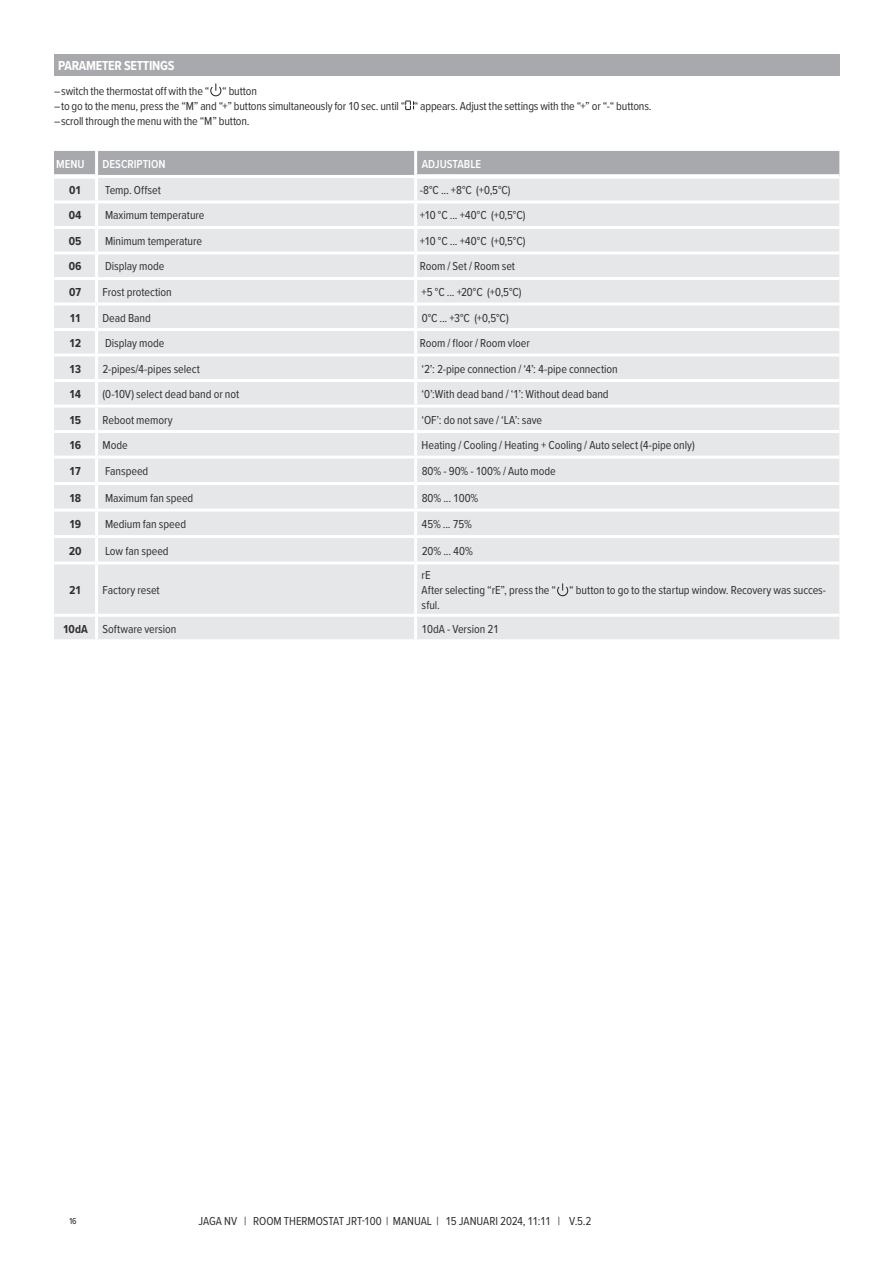
<style>
.page{position:relative;width:893px;height:1263px;background:#fff}
.page>*{position:absolute;margin:0;border:0;box-sizing:border-box;transform-origin:0 0}
.t1{font:700 13.5px "Proxima Nova Cond";letter-spacing:-.02em;color:#fff}
.t2{font:12px/15px "Proxima Nova Cond";letter-spacing:-.005em;color:#312f30}
.t3{font:700 12px "Proxima Nova Cond";letter-spacing:-.05em;color:#312f30}
.t4{font:600 12px "Proxima Nova Cond";color:#fff}
.t5{font:9px "Proxima Nova Cond";color:#231f20}
.s1{font-weight:700}
</style>
<div class="page">
<div style="left:54px;top:54px;width:785px;height:21px;background:#a8a9ad"></div>
<svg style="left:210px;top:83px;width:12px;height:14px"></svg>
<svg style="left:405px;top:101px;width:9px;height:9px"></svg>
<div style="left:54px;top:151px;width:785px;height:24px;background:#a8a9ad"></div>
<div style="left:54px;top:179px;width:785px;height:460px;background:#e6e7e9"></div>
<div style="left:98px;top:178px;width:316px;height:384px;background:#e6e7e9"></div>
<div style="left:54px;top:174px;width:41px;height:5px;background:#fff"></div>
<div style="left:417px;top:174px;width:422px;height:5px;background:#fff"></div>
<hr style="left:95px;top:151px;width:3px;height:24px;background:#fff">
<hr style="left:414px;top:151px;width:3px;height:24px;background:#fff">
<hr style="left:414px;top:178px;width:3px;height:22px;background:#fff">
<hr style="left:54px;top:200px;width:43px;height:3px;background:#fff">
<hr style="left:415px;top:200px;width:424px;height:3px;background:#fff">
<hr style="left:414px;top:203px;width:3px;height:23px;background:#fff">
<hr style="left:54px;top:226px;width:43px;height:3px;background:#fff">
<hr style="left:415px;top:226px;width:424px;height:3px;background:#fff">
<hr style="left:414px;top:229px;width:3px;height:22px;background:#fff">
<hr style="left:414px;top:254px;width:3px;height:23px;background:#fff">
<hr style="left:95px;top:280px;width:3px;height:23px;background:#fff">
<hr style="left:414px;top:280px;width:3px;height:23px;background:#fff">
<hr style="left:95px;top:306px;width:3px;height:22px;background:#fff">
<hr style="left:414px;top:306px;width:3px;height:22px;background:#fff">
<hr style="left:414px;top:331px;width:3px;height:23px;background:#fff">
<hr style="left:95px;top:357px;width:3px;height:22px;background:#fff">
<hr style="left:414px;top:357px;width:3px;height:22px;background:#fff">
<hr style="left:95px;top:382px;width:3px;height:23px;background:#fff">
<hr style="left:414px;top:382px;width:3px;height:23px;background:#fff">
<hr style="left:95px;top:408px;width:3px;height:22px;background:#fff">
<hr style="left:414px;top:408px;width:3px;height:22px;background:#fff">
<hr style="left:95px;top:433px;width:3px;height:23px;background:#fff">
<hr style="left:414px;top:433px;width:3px;height:23px;background:#fff">
<hr style="left:414px;top:459px;width:3px;height:23px;background:#fff">
<hr style="left:414px;top:485px;width:3px;height:24px;background:#fff">
<hr style="left:414px;top:512px;width:3px;height:23px;background:#fff">
<hr style="left:414px;top:538px;width:3px;height:24px;background:#fff">
<hr style="left:95px;top:565px;width:3px;height:49px;background:#fff">
<hr style="left:414px;top:565px;width:3px;height:49px;background:#fff">
<hr style="left:95px;top:617px;width:3px;height:22px;background:#fff">
<hr style="left:414px;top:617px;width:3px;height:22px;background:#fff">
<hr style="left:54px;top:251px;width:43px;height:3px;background:#fff">
<hr style="left:415px;top:251px;width:424px;height:3px;background:#fff">
<hr style="left:54px;top:277px;width:785px;height:3px;background:#fff">
<hr style="left:54px;top:303px;width:43px;height:3px;background:#fff">
<hr style="left:415px;top:303px;width:424px;height:3px;background:#fff">
<hr style="left:54px;top:328px;width:43px;height:3px;background:#fff">
<hr style="left:415px;top:328px;width:424px;height:3px;background:#fff">
<hr style="left:54px;top:354px;width:785px;height:3px;background:#fff">
<hr style="left:54px;top:379px;width:785px;height:3px;background:#fff">
<hr style="left:54px;top:405px;width:785px;height:3px;background:#fff">
<hr style="left:54px;top:430px;width:785px;height:3px;background:#fff">
<hr style="left:54px;top:456px;width:43px;height:3px;background:#fff">
<hr style="left:415px;top:456px;width:424px;height:3px;background:#fff">
<hr style="left:54px;top:482px;width:43px;height:3px;background:#fff">
<hr style="left:415px;top:482px;width:424px;height:3px;background:#fff">
<hr style="left:54px;top:509px;width:43px;height:3px;background:#fff">
<hr style="left:415px;top:509px;width:424px;height:3px;background:#fff">
<hr style="left:54px;top:535px;width:43px;height:3px;background:#fff">
<hr style="left:415px;top:535px;width:424px;height:3px;background:#fff">
<hr style="left:54px;top:562px;width:43px;height:3px;background:#fff">
<hr style="left:415px;top:562px;width:424px;height:3px;background:#fff">
<hr style="left:54px;top:614px;width:785px;height:3px;background:#fff">
<hr style="left:95px;top:178px;width:3px;height:22px;background:#fff">
<hr style="left:95px;top:203px;width:3px;height:23px;background:#fff">
<hr style="left:95px;top:229px;width:3px;height:22px;background:#fff">
<hr style="left:95px;top:254px;width:3px;height:23px;background:#fff">
<hr style="left:95px;top:331px;width:3px;height:23px;background:#fff">
<hr style="left:95px;top:459px;width:3px;height:23px;background:#fff">
<hr style="left:95px;top:485px;width:3px;height:24px;background:#fff">
<hr style="left:95px;top:512px;width:3px;height:23px;background:#fff">
<hr style="left:95px;top:538px;width:3px;height:24px;background:#fff">
<hr style="left:97px;top:200px;width:318px;height:3px;background:#fff">
<hr style="left:97px;top:226px;width:318px;height:3px;background:#fff">
<hr style="left:97px;top:251px;width:318px;height:3px;background:#fff">
<hr style="left:97px;top:328px;width:318px;height:3px;background:#fff">
<hr style="left:97px;top:303px;width:318px;height:3px;background:#fff">
<hr style="left:97px;top:456px;width:318px;height:3px;background:#fff">
<hr style="left:97px;top:482px;width:318px;height:3px;background:#fff">
<hr style="left:97px;top:509px;width:318px;height:3px;background:#fff">
<hr style="left:97px;top:535px;width:318px;height:3px;background:#fff">
<hr style="left:97px;top:562px;width:318px;height:3px;background:#fff">
<svg style="left:556px;top:583px;width:12px;height:14px"></svg>
<p class="t1" style="left:58px;top:61px;width:118px">PARAMETER SETTINGS</p>
<p class="t2" style="left:54px;top:85px;width:204px">– switch the thermostat off with the “ “ button</p>
<p class="t2" style="left:54px;top:100px;width:599px">– to go to the menu, press the “M” and “+” buttons simultaneously for 10 sec. until “ “ appears. Adjust the settings with the “+” or “-“ buttons.</p>
<p class="t2" style="left:54px;top:115px;width:197px">– scroll through the menu with the “M” button.</p>
<p class="t4" style="left:56px;top:160px;width:30px">MENU</p>
<p class="t4" style="left:103px;top:160px;width:64px">DESCRIPTION</p>
<p class="t4" style="left:421px;top:160px;width:61px">ADJUSTABLE</p>
<p class="t3" style="left:69px;top:186px;width:14px">01</p>
<p class="t2" style="left:105px;top:183px;width:57px">Temp. Offset</p>
<p class="t2" style="left:420px;top:183px;width:92px">-8°C ... +8°C (+0,5°C)</p>
<p class="t3" style="left:69px;top:211px;width:14px">04</p>
<p class="t2" style="left:105px;top:209px;width:101px">Maximum temperature</p>
<p class="t2" style="left:420px;top:209px;width:107px">+10 °C ... +40°C (+0,5°C)</p>
<p class="t3" style="left:69px;top:237px;width:14px">05</p>
<p class="t2" style="left:105px;top:234px;width:98px">Minimum temperature</p>
<p class="t2" style="left:420px;top:234px;width:107px">+10 °C ... +40°C (+0,5°C)</p>
<p class="t3" style="left:69px;top:262px;width:14px">06</p>
<p class="t2" style="left:105px;top:260px;width:61px">Display mode</p>
<p class="t2" style="left:420px;top:260px;width:97px">Room / Set / Room set</p>
<p class="t3" style="left:69px;top:288px;width:14px">07</p>
<p class="t2" style="left:103px;top:285px;width:71px">Frost protection</p>
<p class="t2" style="left:421px;top:285px;width:101px">+5 °C ... +20°C (+0,5°C)</p>
<p class="t3" style="left:69px;top:313px;width:13px">11</p>
<p class="t2" style="left:103px;top:311px;width:50px">Dead Band</p>
<p class="t2" style="left:421px;top:311px;width:89px">0°C ... +3°C (+0,5°C)</p>
<p class="t3" style="left:69px;top:339px;width:13px">12</p>
<p class="t2" style="left:105px;top:336px;width:61px">Display mode</p>
<p class="t2" style="left:420px;top:336px;width:111px">Room / floor / Room vloer</p>
<p class="t3" style="left:69px;top:364px;width:14px">13</p>
<p class="t2" style="left:103px;top:362px;width:99px">2-pipes/4-pipes select</p>
<p class="t2" style="left:421px;top:362px;width:198px">‘2’: 2-pipe connection / ‘4’: 4-pipe connection</p>
<p class="t3" style="left:69px;top:390px;width:14px">14</p>
<p class="t2" style="left:103px;top:387px;width:138px">(0-10V) select dead band or not</p>
<p class="t2" style="left:421px;top:387px;width:188px">‘0’: With dead band / ‘1’: Without dead band</p>
<p class="t3" style="left:69px;top:415px;width:14px">15</p>
<p class="t2" style="left:103px;top:413px;width:72px">Reboot memory</p>
<p class="t2" style="left:421px;top:413px;width:122px">‘OF’: do not save / ‘LA’: save</p>
<p class="t3" style="left:69px;top:441px;width:14px">16</p>
<p class="t2" style="left:103px;top:439px;width:27px">Mode</p>
<p class="t2" style="left:421px;top:439px;width:275px">Heating / Cooling / Heating + Cooling / Auto select ( 4-pipe only )</p>
<p class="t3" style="left:69px;top:467px;width:13px">17</p>
<p class="t2" style="left:105px;top:465px;width:45px">Fanspeed</p>
<p class="t2" style="left:421px;top:465px;width:136px">80% - 90% - 100% / Auto mode</p>
<p class="t3" style="left:69px;top:493px;width:14px">18</p>
<p class="t2" style="left:105px;top:491px;width:90px">Maximum fan speed</p>
<p class="t2" style="left:421px;top:491px;width:58px">80% ... 100%</p>
<p class="t3" style="left:69px;top:520px;width:14px">19</p>
<p class="t2" style="left:105px;top:517px;width:83px">Medium fan speed</p>
<p class="t2" style="left:421px;top:517px;width:52px">45% ... 75%</p>
<p class="t3" style="left:69px;top:546px;width:14px">20</p>
<p class="t2" style="left:105px;top:544px;width:65px">Low fan speed</p>
<p class="t2" style="left:421px;top:544px;width:53px">20% ... 40%</p>
<p class="t3" style="left:69px;top:586px;width:14px">21</p>
<p class="t2" style="left:103px;top:583px;width:59px">Factory reset</p>
<p class="t2" style="left:421px;top:568px;width:406px">rE<br>After selecting “rE”, press the “ “ button to go to the startup window. Recovery was succes&shy;sful.</p>
<p class="t2" style="left:63px;top:622px;width:115px"><span class="s1">10dA</span> Software version</p>
<p class="t2" style="left:421px;top:622px;width:79px">10dA - Version 21</p>
<p class="t5" style="left:69px;top:1217px;width:9px">16</p>
<p class="t2" style="left:199px;top:1214px;width:394px">JAGA NV | ROOM THERMOSTAT JRT-100 | MANUAL | 15 JANUARI 2024, 11:11 | V.5.2</p>
</div>
